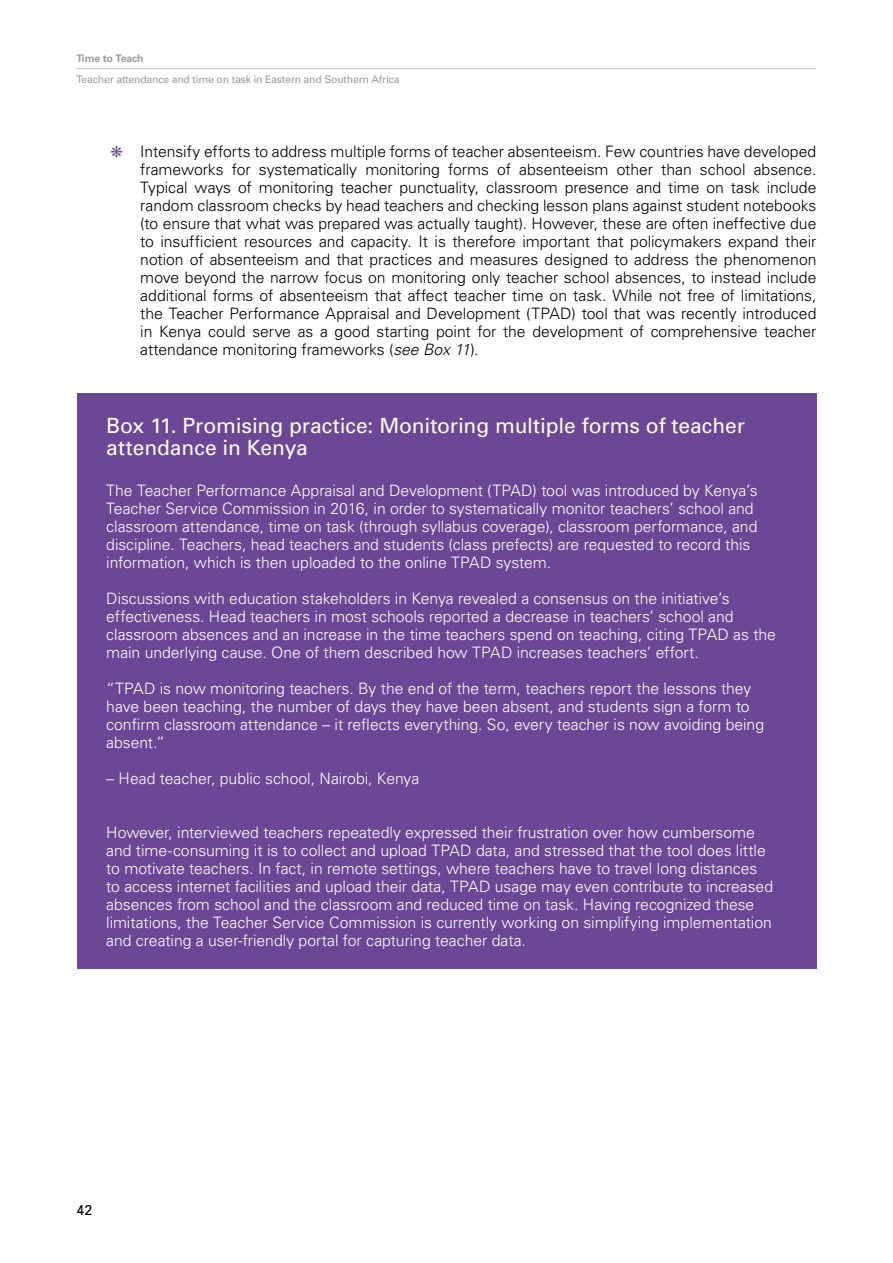
<style>
.page{position:relative;width:893px;height:1263px;background:#fff}
.page>*{position:absolute;margin:0;border:0;box-sizing:border-box;transform-origin:0 0}
.t1{font:21px/22.5px "Univers";letter-spacing:-.005em;color:#fff}
.t2{font:300 15.75px/18px "Univers";letter-spacing:-.005em;color:#fff}
.t3{font:300 15.75px/18px "Univers";letter-spacing:-.005em;color:#000;text-align:justify}
.t4{font:14.25px "Univers";color:#000}
.t5{font:10.5px "Univers";letter-spacing:-.02em;color:#9d9d9c}
.t6{font:700 10.5px "Univers";letter-spacing:-.02em;color:#9d9d9c}
.s1{font-style:italic}
</style>
<div class="page">
<hr style="left:77px;top:68px;width:739px;height:1px;background:#c6c6c6">
<div style="left:77px;top:393px;width:739px;height:576px;background:#6c4796"></div>
<p class="t6" style="left:77px;top:51px;width:68px">Time to Teach</p>
<p class="t5" style="left:77px;top:73px;width:325px">Teacher attendance and time on task in Eastern and Southern Africa</p>
<p class="t3" style="left:140px;top:142px;width:678px">Intensify efforts to address multiple forms of teacher absenteeism. Few countries have developed frameworks for systematically monitoring forms of absenteeism other than school absence.<br>Typical ways of monitoring teacher punctuality, classroom presence and time on task include random classroom checks by head teachers and checking lesson plans against student notebooks (to ensure that what was prepared was actually taught). However, these are often ineffective due to insufficient resources and capacity. It is therefore important that policymakers expand their notion of absenteeism and that practices and measures designed to address the phenomenon move beyond the narrow focus on monitoring only teacher school absences, to instead include additional forms of absenteeism that affect teacher time on task. While not free of limitations, the Teacher Performance Appraisal and Development (TPAD) tool that was recently introduced in Kenya could serve as a good starting point for the development of comprehensive teacher attendance monitoring frameworks (<span class="s1">see Box 11</span>).</p>
<h1 class="t1" style="left:106px;top:414px;width:640px">Box 11. Promising practice: Monitoring multiple forms of teacher attendance in Kenya</h1>
<p class="t2" style="left:106px;top:481px;width:653px">The Teacher Performance Appraisal and Development (TPAD) tool was introduced by Kenya’s Teacher Service Commission in 2016, in order to systematically monitor teachers’ school and classroom attendance, time on task (through syllabus coverage), classroom performance, and discipline. Teachers, head teachers and students (class prefects) are requested to record this information, which is then uploaded to the online TPAD system.</p>
<p class="t2" style="left:106px;top:589px;width:671px">Discussions with education stakeholders in Kenya revealed a consensus on the initiative’s effectiveness. Head teachers in most schools reported a decrease in teachers’ school and classroom absences and an increase in the time teachers spend on teaching, citing TPAD as the main underlying cause. One of them described how TPAD increases teachers’ effort.</p>
<p class="t2" style="left:106px;top:679px;width:659px">“TPAD is now monitoring teachers. By the end of the term, teachers report the lessons they have been teaching, the number of days they have been absent, and students sign a form to confirm classroom attendance – it reflects everything. So, every teacher is now avoiding being absent.”</p>
<p class="t2" style="left:106px;top:769px;width:314px">– Head teacher, public school, Nairobi, Kenya</p>
<p class="t2" style="left:106px;top:823px;width:668px">However, interviewed teachers repeatedly expressed their frustration over how cumbersome and time-consuming it is to collect and upload TPAD data, and stressed that the tool does little to motivate teachers. In fact, in remote settings, where teachers have to travel long distances to access internet facilities and upload their data, TPAD usage may even contribute to increased absences from school and the classroom and reduced time on task. Having recognized these limitations, the Teacher Service Commission is currently working on simplifying implementation and creating a user-friendly portal for capturing teacher data.</p>
<p class="t4" style="left:77px;top:1201px;width:17px">42</p>
</div>
